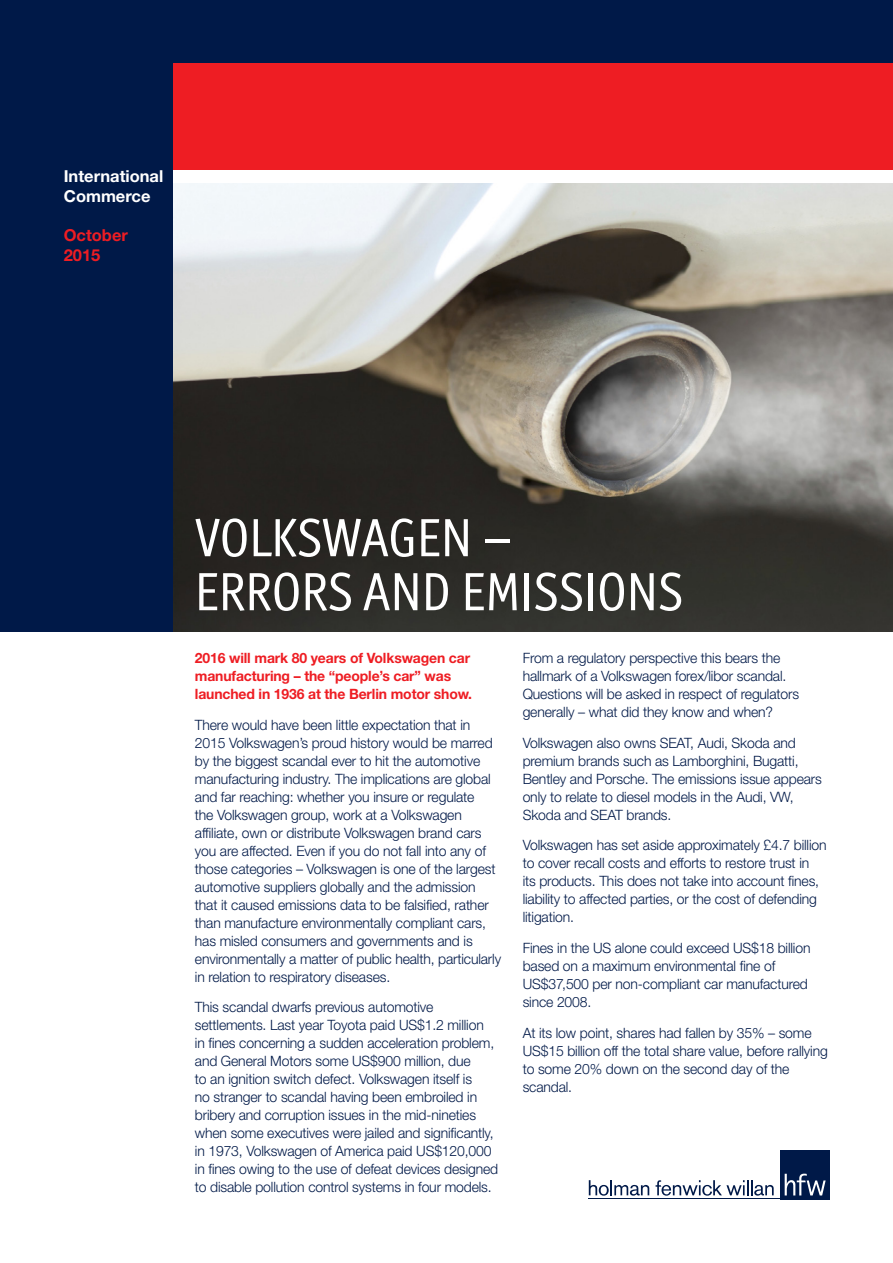
<style>
.page{position:relative;width:893px;height:1263px;background:#fff}
.page>*{position:absolute;margin:0;border:0;box-sizing:border-box;transform-origin:0 0}
.t1{font:54px/54px "Officina Display ITC Std";color:#fff}
.t2{font:700 16.5px/19.8px "Helvetica Neue LT Std";color:#fff}
.t3{font:700 16.5px/19.8px "Helvetica Neue LT Std";color:#ee1d23}
.t4{font:300 14.25px/18px "Helvetica Neue LT Std";letter-spacing:-.01em;color:#001948}
.t5{font:700 14.25px/18px "Helvetica Neue LT Std";letter-spacing:-.01em;color:#ee1d23}
</style>
<div class="page">
<div style="left:0;top:0;width:893px;height:631px;background:#001948"></div>
<div style="left:174px;top:64px;width:719px;height:106px;background:#ee1d23"></div>
<div style="left:780px;top:1150px;width:49px;height:49px;background:#001948"></div>
<svg style="left:589px;top:1180px;width:60px;height:16px"></svg>
<svg style="left:656px;top:1180px;width:118px;height:16px"></svg>
<svg style="left:785px;top:1174px;width:41px;height:21px"></svg>
<hr style="left:588px;top:1198px;width:241px;height:1px;background:#001948">
<img style="left:174px;top:183px;width:719px;height:448px">
<div style="left:174px;top:170px;width:719px;height:13px;background:#fff"></div>
<p class="t2" style="left:64px;top:166px;width:101px">International<br>Commerce</p>
<p class="t3" style="left:64px;top:225px;width:66px">October<br>2015</p>
<h1 class="t1" style="left:195px;top:510px;width:490px">VOLKSWAGEN –<br>ERRORS AND EMISSIONS</h1>
<p class="t5" style="left:195px;top:648px;width:279px">2016 will mark 80 years of Volkswagen car manufacturing – the “people’s car” was launched in 1936 at the Berlin motor show.</p>
<p class="t4" style="left:195px;top:715px;width:308px">There would have been little expectation that in 2015 Volkswagen’s proud history would be marred by the biggest scandal ever to hit the automotive manufacturing industry. The implications are global and far reaching: whether you insure or regulate<br>the Volkswagen group, work at a Volkswagen affiliate, own or distribute Volkswagen brand cars you are affected. Even if you do not fall into any of those categories – Volkswagen is one of the largest automotive suppliers globally and the admission that it caused emissions data to be falsified, rather than manufacture environmentally compliant cars, has misled consumers and governments and is environmentally a matter of public health, particularly in relation to respiratory diseases.</p>
<p class="t4" style="left:195px;top:998px;width:305px">This scandal dwarfs previous automotive settlements. Last year Toyota paid US$1.2 million<br>in fines concerning a sudden acceleration problem, and General Motors some US$900 million, due<br>to an ignition switch defect. Volkswagen itself is<br>no stranger to scandal having been embroiled in bribery and corruption issues in the mid-nineties when some executives were jailed and significantly, in 1973, Volkswagen of America paid US$120,000 in fines owing to the use of defeat devices designed to disable pollution control systems in four models.</p>
<p class="t4" style="left:523px;top:648px;width:278px">From a regulatory perspective this bears the hallmark of a Volkswagen forex/libor scandal.<br>Questions will be asked in respect of regulators generally – what did they know and when?</p>
<p class="t4" style="left:523px;top:733px;width:301px">Volkswagen also owns SEAT, Audi, Skoda and premium brands such as Lamborghini, Bugatti, Bentley and Porsche. The emissions issue appears only to relate to diesel models in the Audi, VW, Skoda and SEAT brands.</p>
<p class="t4" style="left:523px;top:836px;width:305px">Volkswagen has set aside approximately £4.7 billion to cover recall costs and efforts to restore trust in<br>its products. This does not take into account fines, liability to affected parties, or the cost of defending litigation.</p>
<p class="t4" style="left:523px;top:939px;width:289px">Fines in the US alone could exceed US$18 billion based on a maximum environmental fine of US$37,500 per non-compliant car manufactured since 2008.</p>
<p class="t4" style="left:523px;top:1023px;width:307px">At its low point, shares had fallen by 35% – some US$15 billion off the total share value, before rallying to some 20% down on the second day of the scandal.</p>
</div>
